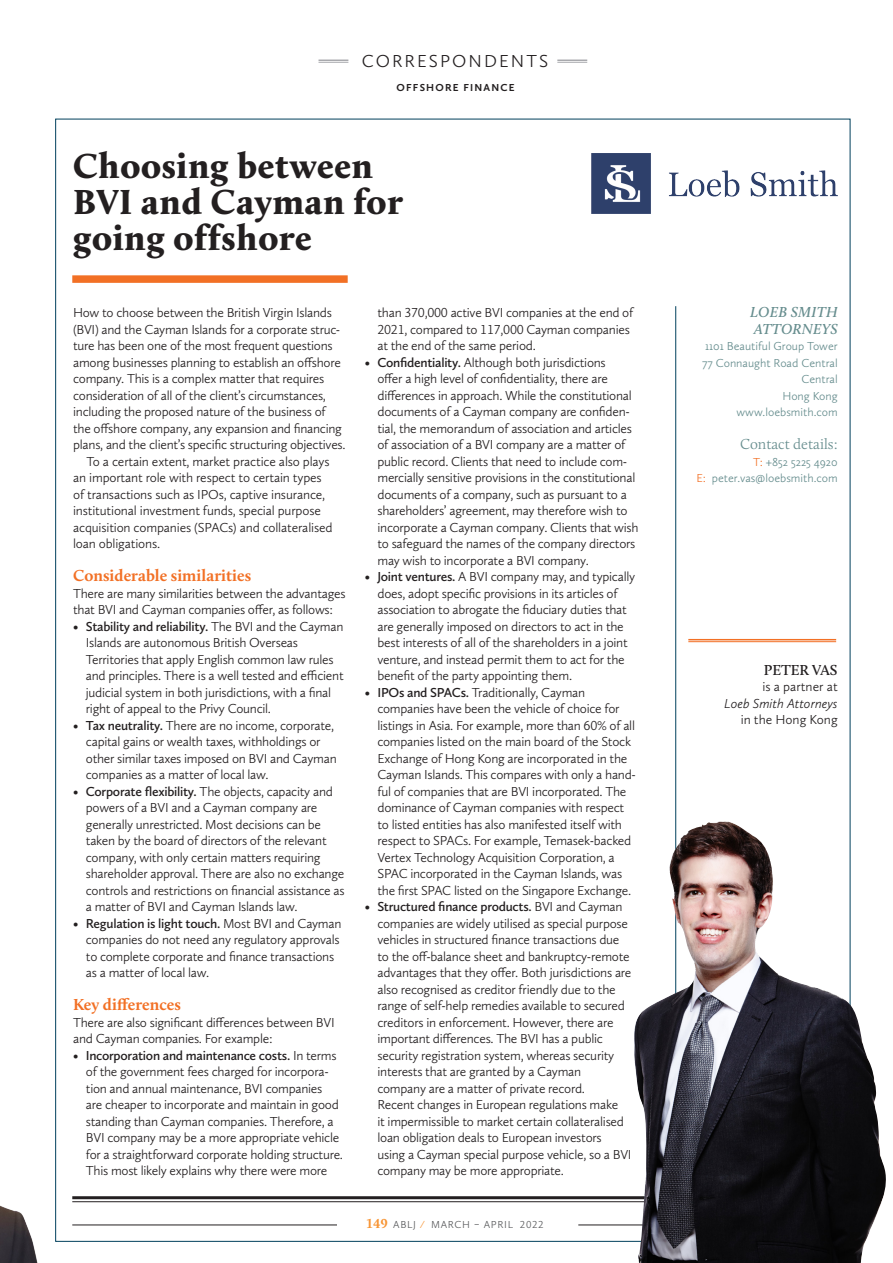
<style>
.page{position:relative;width:893px;height:1263px;background:#fff}
.page>*{position:absolute;margin:0;border:0;box-sizing:border-box;transform-origin:0 0}
.Deck_box{font:900 36px/36px "Calluna";letter-spacing:.02em;color:#231f20}
.t1{font:300 18px "Calluna Sans";letter-spacing:.115em;color:#231f20}
.Body_text_Justify{font:700 16.5px "Calluna";color:#f27025}
.t2{font:italic 600 15px/16.5px "Calluna";letter-spacing:.015em;color:#668d8e}
.t3{font:300 15px "Calluna";color:#668d8e}
.Body_text_Justify-2{font:600 15px "Calluna";letter-spacing:-.005em;color:#231f20}
.Body_text_Justify-3{font:300 13.5px/16.5px "Calluna Sans";letter-spacing:-.02em;color:#231f20}
.Body_text_Justify-4{font:300 13.5px "Calluna Sans";color:#231f20}
.Body_text_Justify-5{font:italic 300 13.5px "Calluna Sans";color:#231f20}
.t4{font:300 12px/16.5px "Calluna Sans";color:#668d8e;text-align:right}
.t5{font:300 10.5px "Calluna Sans";letter-spacing:.065em;color:#57585a}
.t6{font:700 10.5px "Calluna Sans";letter-spacing:.115em;color:#231f20}
.s1{font-weight:600}
.s2{font-family:"Calluna";font-weight:700;font-size:13.5px;color:#f79433}
.s3{color:#f79433}
.s4{color:#f27025}
</style>
<div class="page">
<hr style="left:318px;top:60px;width:30px;height:1px;background:#a8a9ad">
<hr style="left:318px;top:62px;width:30px;height:1px;background:#a8a9ad">
<hr style="left:557px;top:60px;width:30px;height:1px;background:#a8a9ad">
<hr style="left:557px;top:62px;width:30px;height:1px;background:#a8a9ad">
<hr style="left:675px;top:306px;width:1px;height:857px;background:#00405c">
<div style="left:72px;top:275px;width:276px;height:8px;background:#f27025"></div>
<img style="left:592px;top:153px;width:246px;height:61px">
<hr style="left:72px;top:1196px;width:766px;height:3px;background:#231f20">
<hr style="left:72px;top:1201px;width:766px;height:1px;background:#231f20">
<hr style="left:72px;top:1225px;width:265px;height:1px;background:#231f20">
<hr style="left:578px;top:1225px;width:260px;height:1px;background:#231f20">
<img style="left:0;top:1205px;width:38px;height:58px">
<hr style="left:688px;top:639px;width:148px;height:1px;background:#f27025">
<hr style="left:688px;top:641px;width:148px;height:1px;background:#f27025">
<img style="left:631px;top:822px;width:255px;height:441px">
<h2 class="t1" style="left:362px;top:50px;width:188px">CORRESPONDENTS</h2>
<p class="t6" style="left:396px;top:81px;width:120px">OFFSHORE FINANCE</p>
<p class="Deck_box" style="left:73px;top:147px;width:331px">Choosing between<br>BVI and Cayman for going offshore</p>
<p class="Body_text_Justify-3" style="left:73px;top:304px;width:274px">How to choose between the British Virgin Islands (BVI) and the Cayman Islands for a corporate struc&shy;ture has been one of the most frequent questions among businesses planning to establish an offshore company. This is a complex matter that requires consideration of all of the client’s circumstances, including the proposed nature of the business of the offshore company, any expansion and financing plans, and the client’s specific structuring objectives.</p>
<p class="Body_text_Justify-3" style="left:73px;top:453px;width:261px;text-indent:14px">To a certain extent, market practice also plays an important role with respect to certain types of transactions such as IPOs, captive insurance, institutional investment funds, special purpose acquisition companies (SPACs) and collateralised loan obligations.</p>
<p class="Body_text_Justify" style="left:73px;top:565px;width:180px">Considerable similarities</p>
<p class="Body_text_Justify-3" style="left:73px;top:585px;width:274px">There are many similarities between the advantages that BVI and Cayman companies offer, as follows:</p>
<p class="Body_text_Justify-3" style="left:86px;top:618px;width:259px;text-indent:-13px"><span class="s1">• Stability and reliability.</span> The BVI and the Cayman Islands are autonomous British Overseas Territories that apply English common law rules and principles. There is a well tested and efficient judicial system in both jurisdictions, with a final right of appeal to the Privy Council.</p>
<p class="Body_text_Justify-3" style="left:86px;top:717px;width:252px;text-indent:-13px"><span class="s1">• Tax neutrality.</span> There are no income, corporate, capital gains or wealth taxes, withholdings or other similar taxes imposed on BVI and Cayman companies as a matter of local law.</p>
<p class="Body_text_Justify-3" style="left:86px;top:783px;width:260px;text-indent:-13px"><span class="s1">• Corporate flexibility.</span> The objects, capacity and powers of a BVI and a Cayman company are generally unrestricted. Most decisions can be taken by the board of directors of the relevant company, with only certain matters requiring shareholder approval. There are also no exchange controls and restrictions on financial assistance as a matter of BVI and Cayman Islands law.</p>
<p class="Body_text_Justify-3" style="left:86px;top:915px;width:257px;text-indent:-13px"><span class="s1">• Regulation is light touch.</span> Most BVI and Cayman companies do not need any regulatory approvals to complete corporate and finance transactions as a matter of local law.</p>
<p class="Body_text_Justify" style="left:73px;top:994px;width:109px">Key differences</p>
<p class="Body_text_Justify-3" style="left:73px;top:1014px;width:263px">There are also significant differences between BVI and Cayman companies. For example:</p>
<p class="Body_text_Justify-3" style="left:86px;top:1047px;width:259px;text-indent:-13px"><span class="s1">• Incorporation and maintenance costs.</span> In terms of the government fees charged for incorpora&shy;tion and annual maintenance, BVI companies<br>are cheaper to incorporate and maintain in good standing than Cayman companies. Therefore, a BVI company may be a more appropriate vehicle for a straightforward corporate holding structure.<br>This most likely explains why there were more</p>
<p class="Body_text_Justify-3" style="left:377px;top:304px;width:257px">than 370,000 active BVI companies at the end of<br>2021, compared to 117,000 Cayman companies at the end of the same period.</p>
<p class="Body_text_Justify-3" style="left:377px;top:354px;width:263px;text-indent:-13px"><span class="s1">• Confidentiality.</span> Although both jurisdictions<br>offer a high level of confidentiality, there are differences in approach. While the constitutional documents of a Cayman company are confiden&shy;tial, the memorandum of association and articles of association of a BVI company are a matter of public record. Clients that need to include com&shy;mercially sensitive provisions in the constitutional documents of a company, such as pursuant to a shareholders’ agreement, may therefore wish to incorporate a Cayman company. Clients that wish to safeguard the names of the company directors may wish to incorporate a BVI company.</p>
<p class="Body_text_Justify-3" style="left:377px;top:568px;width:259px;text-indent:-13px"><span class="s1">• Joint ventures.</span> A BVI company may, and typically does, adopt specific provisions in its articles of association to abrogate the fiduciary duties that are generally imposed on directors to act in the best interests of all of the shareholders in a joint venture, and instead permit them to act for the benefit of the party appointing them.</p>
<p class="Body_text_Justify-3" style="left:377px;top:684px;width:260px;text-indent:-13px"><span class="s1">• IPOs and SPACs.</span> Traditionally, Cayman companies have been the vehicle of choice for listings in Asia. For example, more than 60% of all companies listed on the main board of the Stock Exchange of Hong Kong are incorporated in the Cayman Islands. This compares with only a hand&shy;ful of companies that are BVI incorporated. The dominance of Cayman companies with respect to listed entities has also manifested itself with respect to SPACs. For example, Temasek-backed Vertex Technology Acquisition Corporation, a SPAC incorporated in the Cayman Islands, was the first SPAC listed on the Singapore Exchange.</p>
<p class="Body_text_Justify-3" style="left:377px;top:898px;width:256px;text-indent:-13px"><span class="s1">• Structured finance products.</span> BVI and Cayman companies are widely utilised as special purpose vehicles in structured finance transactions due to the off-balance sheet and bankruptcy-remote advantages that they offer. Both jurisdictions are also recognised as creditor friendly due to the range of self-help remedies available to secured creditors in enforcement. However, there are important differences. The BVI has a public security registration system, whereas security interests that are granted by a Cayman company are a matter of private record.<br>Recent changes in European regulations make<br>it impermissible to market certain collateralised loan obligation deals to European investors using a Cayman special purpose vehicle, so a BVI company may be more appropriate.</p>
<p class="t5" style="left:366px;top:1218px;width:179px"><span class="s2">149</span> ABLJ <span class="s3">⁄</span> MARCH – APRIL 2022</p>
<p class="t2" style="left:750px;top:304px;width:89px">LOEB SMITH<br>ATTORNEYS</p>
<p class="t4" style="left:705px;top:338px;width:134px">1101 Beautiful Group Tower</p>
<p class="t4" style="left:702px;top:354px;width:137px">77 Connaught Road Central<br>Central</p>
<p class="t4" style="left:782px;top:387px;width:57px">Hong Kong</p>
<p class="t4" style="left:736px;top:404px;width:103px">www.loebsmith.com</p>
<p class="t3" style="left:740px;top:435px;width:99px">Contact details:</p>
<p class="t4" style="left:753px;top:453px;width:86px"><span class="s4">T:</span> +852 5225 4920</p>
<p class="t4" style="left:696px;top:470px;width:143px"><span class="s4">E:</span> peter.vas@loebsmith.com</p>
<p class="Body_text_Justify-2" style="left:764px;top:660px;width:75px">PETER VAS</p>
<p class="Body_text_Justify-4" style="left:762px;top:678px;width:77px">is a partner at</p>
<p class="Body_text_Justify-5" style="left:724px;top:695px;width:115px">Loeb Smith Attorneys</p>
<p class="Body_text_Justify-4" style="left:741px;top:711px;width:99px">in the Hong Kong</p>
</div>
